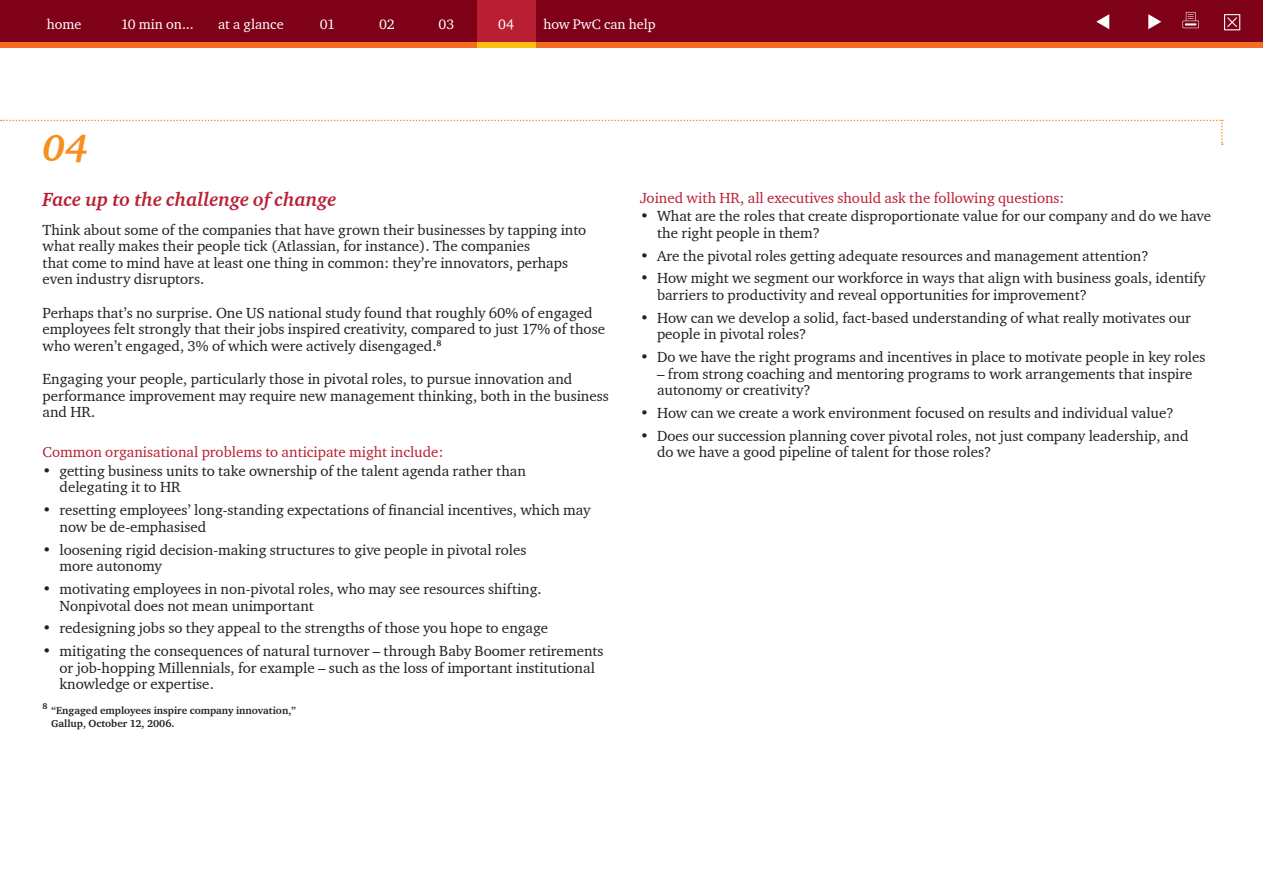
<style>
.page{position:relative;width:1263px;height:893px;background:#fff}
.page>*{position:absolute;margin:0;border:0;box-sizing:border-box;transform-origin:0 0}
.t1{font:italic 700 39px "Charter ITC";color:#f68f1e}
.t2{font:italic 700 19.5px "Charter ITC";color:#b91f33}
.t3{font:15px/16.5px "Charter ITC";color:#231f20}
.t4{font:15px "Charter ITC";color:#b91f33}
.t5{font:14.25px "Charter ITC";color:#fff}
.t6{font:700 10.5px/13.5px "Charter ITC";color:#231f20}
.t7{font:700 8.7px "Charter ITC";color:#231f20}
</style>
<div class="page">
<svg style="left:1px;top:120px;width:1222px;height:25px"></svg>
<div style="left:0;top:0;width:1263px;height:43px;background:#7f0118"></div>
<div style="left:0;top:43px;width:1263px;height:5px;background:#f36c21"></div>
<div style="left:477px;top:0;width:59px;height:43px;background:#b91f33"></div>
<div style="left:477px;top:43px;width:59px;height:5px;background:#fdbe12"></div>
<svg style="left:1096px;top:12px;width:144px;height:18px"></svg>
<p class="t5" style="left:47px;top:15px;width:36px">home</p>
<p class="t5" style="left:121px;top:15px;width:75px">10 min on...</p>
<p class="t5" style="left:218px;top:15px;width:67px">at a glance</p>
<p class="t5" style="left:320px;top:15px;width:17px">01</p>
<p class="t5" style="left:379px;top:15px;width:17px">02</p>
<p class="t5" style="left:439px;top:15px;width:17px">03</p>
<p class="t5" style="left:498px;top:15px;width:17px">04</p>
<p class="t5" style="left:543px;top:15px;width:114px">how PwC can help</p>
<h1 class="t1" style="left:43px;top:123px;width:47px">04</h1>
<h2 class="t2" style="left:43px;top:187px;width:295px">Face up to the challenge of change</h2>
<p class="t3" style="left:43px;top:221px;width:545px">Think about some of the companies that have grown their businesses by tapping into what really makes their people tick (Atlassian, for instance). The companies<br>that come to mind have at least one thing in common: they’re innovators, perhaps even industry disruptors.</p>
<p class="t3" style="left:43px;top:304px;width:564px">Perhaps that’s no surprise. One US national study found that roughly 60% of engaged employees felt strongly that their jobs inspired creativity, compared to just 17% of those who weren’t engaged, 3% of which were actively disengaged.<sup>8</sup></p>
<p class="t3" style="left:43px;top:371px;width:568px">Engaging your people, particularly those in pivotal roles, to pursue innovation and performance improvement may require new management thinking, both in the business and HR.</p>
<p class="t4" style="left:43px;top:443px;width:402px">Common organisational problems to anticipate might include:</p>
<p class="t3" style="left:60px;top:462px;width:468px;text-indent:-17px">• getting business units to take ownership of the talent agenda rather than delegating it to HR</p>
<p class="t3" style="left:60px;top:502px;width:533px;text-indent:-17px">• resetting employees’ long-standing expectations of financial incentives, which may now be de-emphasised</p>
<p class="t3" style="left:60px;top:541px;width:468px;text-indent:-17px">• loosening rigid decision-making structures to give people in pivotal roles more autonomy</p>
<p class="t3" style="left:60px;top:580px;width:484px;text-indent:-17px">• motivating employees in non-pivotal roles, who may see resources shifting.<br>Nonpivotal does not mean unimportant</p>
<p class="t3" style="left:43px;top:620px;width:507px">• redesigning jobs so they appeal to the strengths of those you hope to engage</p>
<p class="t3" style="left:60px;top:643px;width:545px;text-indent:-17px">• mitigating the consequences of natural turnover – through Baby Boomer retirements or job-hopping Millennials, for example – such as the loss of important institutional knowledge or expertise.</p>
<p class="t7" style="left:43px;top:700px;width:7px">8</p>
<p class="t6" style="left:51px;top:703px;width:247px">“Engaged employees inspire company innovation,”<br>Gallup, October 12, 2006.</p>
<p class="t4" style="left:640px;top:188px;width:426px">Joined with HR, all executives should ask the following questions:</p>
<p class="t3" style="left:657px;top:208px;width:555px;text-indent:-17px">• What are the roles that create disproportionate value for our company and do we have the right people in them?</p>
<p class="t3" style="left:640px;top:247px;width:510px">• Are the pivotal roles getting adequate resources and management attention?</p>
<p class="t3" style="left:657px;top:270px;width:550px;text-indent:-17px">• How might we segment our workforce in ways that align with business goals, identify barriers to productivity and reveal opportunities for improvement?</p>
<p class="t3" style="left:657px;top:309px;width:535px;text-indent:-17px">• How can we develop a solid, fact-based understanding of what really motivates our people in pivotal roles?</p>
<p class="t3" style="left:640px;top:349px;width:567px">• Do we have the right programs and incentives in place to motivate people in key roles</p>
<p class="t3" style="left:657px;top:365px;width:537px">– from strong coaching and mentoring programs to work arrangements that inspire autonomy or creativity?</p>
<p class="t3" style="left:640px;top:404px;width:535px">• How can we create a work environment focused on results and individual value?</p>
<p class="t3" style="left:657px;top:427px;width:533px;text-indent:-17px">• Does our succession planning cover pivotal roles, not just company leadership, and do we have a good pipeline of talent for those roles?</p>
</div>
